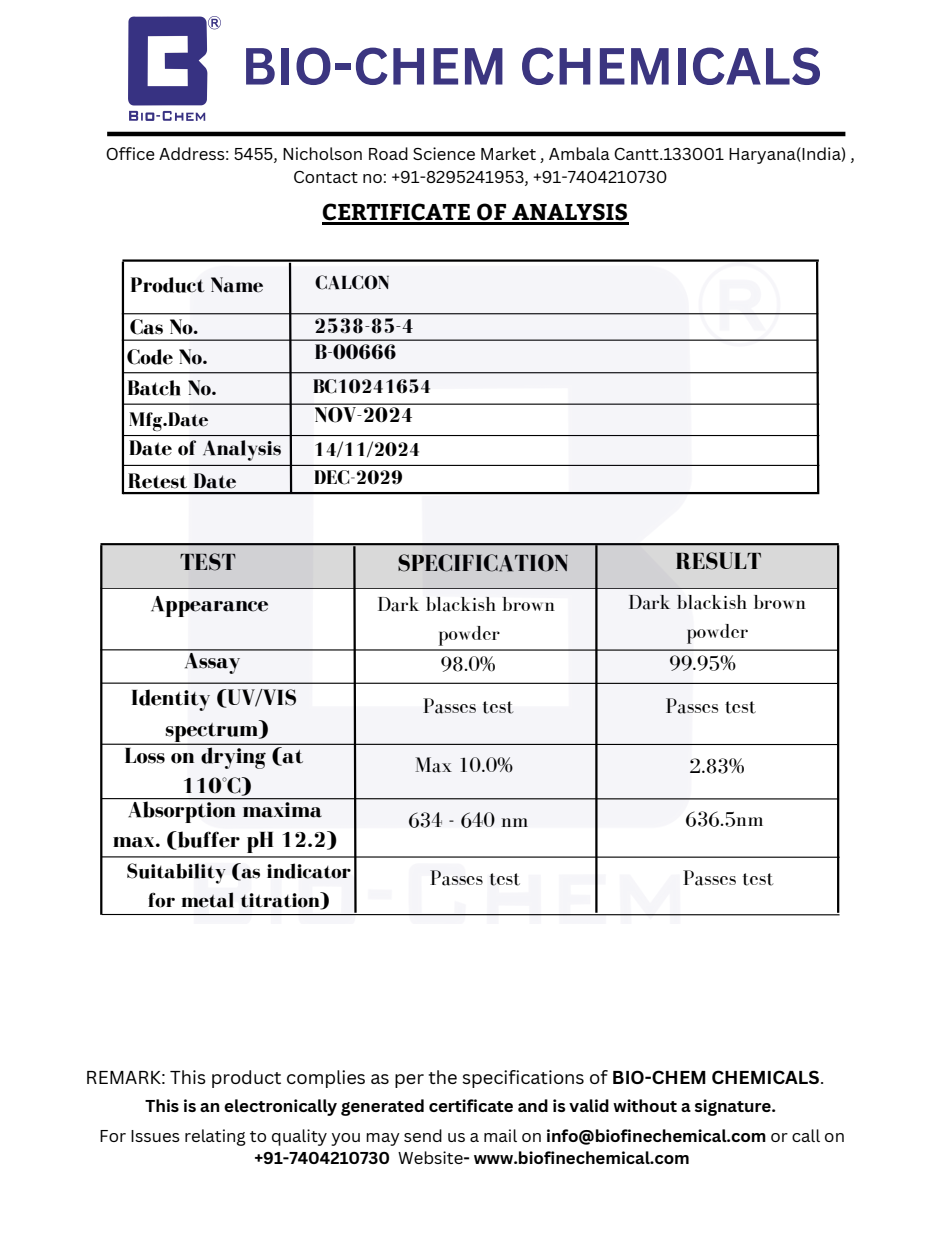
<style>
.page{position:relative;width:935px;height:1233px;background:#fff}
.page>*{position:absolute;margin:0;border:0;box-sizing:border-box;transform-origin:0 0}
.t1{font:700 51px "Canva Sans";color:#3b3580}
.t2{font:700 24px "Bodoni FLF";color:#000}
.t3{font:700 22.8px "Bitter";color:#000}
.t4{font:700 22.5px/30.3px "Bodoni FLF";color:#000;text-align:center}
.t5{font:700 21.6px "Bodoni FLF";color:#000}
.t6{font:21.45px "Bodoni FLF";color:#000}
.t7{font:700 21.45px "Bodoni FLF";color:#000}
.t8{font:21px/29.2px "Bodoni FLF";color:#000;text-align:center}
.t9{font:700 21px/29.2px "Bodoni FLF";color:#000;text-align:center}
.t10{font:700 20.1px "Bodoni FLF";color:#000}
.t11{font:700 19.5px "Bodoni FLF";color:#000}
.t12{font:18.3px "Canva Sans";color:#000}
.t13{font:700 16.8px/22.5px "Canva Sans";color:#000;text-align:center}
.t14{font:16.8px/22.5px "Canva Sans";color:#000;text-align:center}
.s1{font-weight:700}
.s2{font-weight:400}
</style>
<div class="page">
<hr style="left:107px;top:132px;width:738px;height:4px;background:#000">
<img style="left:128px;top:17px;width:93px;height:103px">
<hr style="left:322px;top:222px;width:306px;height:3px;background:#000">
<hr style="left:100px;top:588px;width:739px;height:1px;background:#000">
<hr style="left:100px;top:543px;width:739px;height:2px;background:#000">
<div style="left:103px;top:546px;width:736px;height:42px;background:#d9d9d9"></div>
<hr style="left:122px;top:313px;width:696px;height:1px;background:#000">
<hr style="left:122px;top:340px;width:696px;height:1px;background:#000">
<hr style="left:122px;top:372px;width:697px;height:1px;background:#000">
<hr style="left:123px;top:404px;width:696px;height:1px;background:#000">
<hr style="left:123px;top:435px;width:696px;height:1px;background:#000">
<hr style="left:123px;top:465px;width:696px;height:1px;background:#000">
<hr style="left:123px;top:492px;width:696px;height:2px;background:#000">
<hr style="left:122px;top:262px;width:2px;height:232px;background:#000">
<svg style="left:815px;top:262px;width:5px;height:232px"></svg>
<hr style="left:122px;top:259px;width:697px;height:3px;background:#000">
<hr style="left:837px;top:545px;width:2px;height:368px;background:#000">
<hr style="left:100px;top:545px;width:2px;height:370px;background:#000">
<img style="left:187px;top:263px;width:593px;height:653px">
<hr style="left:100px;top:649px;width:738px;height:2px;background:#000">
<hr style="left:101px;top:683px;width:738px;height:1px;background:#000">
<hr style="left:595px;top:545px;width:2px;height:368px;background:#000">
<svg style="left:352px;top:544px;width:6px;height:370px"></svg>
<hr style="left:101px;top:744px;width:738px;height:1px;background:#000">
<hr style="left:101px;top:798px;width:738px;height:2px;background:#000">
<hr style="left:102px;top:856px;width:737px;height:2px;background:#000">
<hr style="left:102px;top:914px;width:737px;height:1px;background:#000">
<h1 class="t1" style="left:241px;top:30px;width:582px">BIO-CHEM CHEMICALS</h1>
<p class="t14" style="left:106px;top:143px;width:751px">Office Address: 5455, Nicholson Road Science Market , Ambala Cantt.133001 Haryana(India) ,<br>Contact no: +91-8295241953, +91-7404210730</p>
<h4 class="t7" style="left:130px;top:273px;width:135px">Product Name</h4>
<h5 class="t7" style="left:130px;top:316px;width:70px">Cas No.</h5>
<h5 class="t7" style="left:127px;top:345px;width:82px">Code No.</h5>
<h5 class="t7" style="left:127px;top:376px;width:91px">Batch No.</h5>
<h5 class="t10" style="left:129px;top:409px;width:81px">Mfg.Date</h5>
<h5 class="t7" style="left:129px;top:437px;width:154px">Date of Analysis</h5>
<h5 class="t7" style="left:128px;top:469px;width:110px">Retest Date</h5>
<h5 class="t3" style="left:322px;top:195px;width:308px">CERTIFICATE OF ANALYSIS</h5>
<h5 class="t11" style="left:315px;top:272px;width:76px">CALCON</h5>
<h5 class="t7" style="left:314px;top:314px;width:102px">2538-85-4</h5>
<h5 class="t7" style="left:315px;top:341px;width:83px">B-00666</h5>
<h5 class="t10" style="left:313px;top:376px;width:120px">BC10241654</h5>
<h5 class="t5" style="left:315px;top:404px;width:100px">NOV-2024</h5>
<h5 class="t10" style="left:314px;top:439px;width:109px">14/11/2024</h5>
<h5 class="t10" style="left:314px;top:466px;width:91px">DEC-2029</h5>
<h4 class="t2" style="left:180px;top:549px;width:57px">TEST</h4>
<h4 class="t2" style="left:397px;top:550px;width:173px">SPECIFICATION</h4>
<h4 class="t2" style="left:676px;top:548px;width:87px">RESULT</h4>
<h5 class="t4" style="left:150px;top:588px;width:120px">Appearance</h5>
<h5 class="t8" style="left:377px;top:589px;width:180px">Dark blackish brown powder</h5>
<h2 class="t8" style="left:628px;top:587px;width:180px">Dark blackish brown powder</h2>
<h2 class="t4" style="left:184px;top:646px;width:58px">Assay</h2>
<h2 class="t6" style="left:441px;top:652px;width:57px">98.0%</h2>
<h5 class="t6" style="left:669px;top:651px;width:68px">99.95%</h5>
<h3 class="t4" style="left:131px;top:683px;width:168px">Identity (UV/VIS spectrum)</h3>
<h3 class="t6" style="left:423px;top:694px;width:92px">Passes test</h3>
<h3 class="t6" style="left:665px;top:694px;width:92px">Passes test</h3>
<h5 class="t4" style="left:124px;top:740px;width:181px">Loss on drying (at<br>110°C)</h5>
<h3 class="t6" style="left:415px;top:754px;width:100px">Max 10.0%</h3>
<h5 class="t6" style="left:689px;top:754px;width:57px">2.83%</h5>
<h3 class="t4" style="left:113px;top:794px;width:226px">Absorption maxima max. (buffer pH 12.2)</h3>
<h5 class="t6" style="left:408px;top:808px;width:122px">634 - 640 nm</h5>
<h5 class="t6" style="left:685px;top:807px;width:80px">636.5nm</h5>
<h5 class="t9" style="left:126px;top:856px;width:226px">Suitability (as indicator for metal titration)</h5>
<p class="t6" style="left:430px;top:867px;width:92px">Passes test</p>
<h6 class="t6" style="left:683px;top:867px;width:92px">Passes test</h6>
<h2 class="t12" style="left:86px;top:1065px;width:740px">REMARK: This product complies as per the specifications of <span class="s1">BIO-CHEM CHEMICALS</span>.</h2>
<p class="t13" style="left:146px;top:1095px;width:632px">This is an electronically generated certificate and is valid without a signature.</p>
<h4 class="t13" style="left:99px;top:1124px;width:747px"><span class="s2">For Issues relating to quality you may send us a mail on</span> info@biofinechemical.com <span class="s2">or call on </span>+91-7404210730 <span class="s2">Website</span>- www.biofinechemical.com</h4>
</div>
